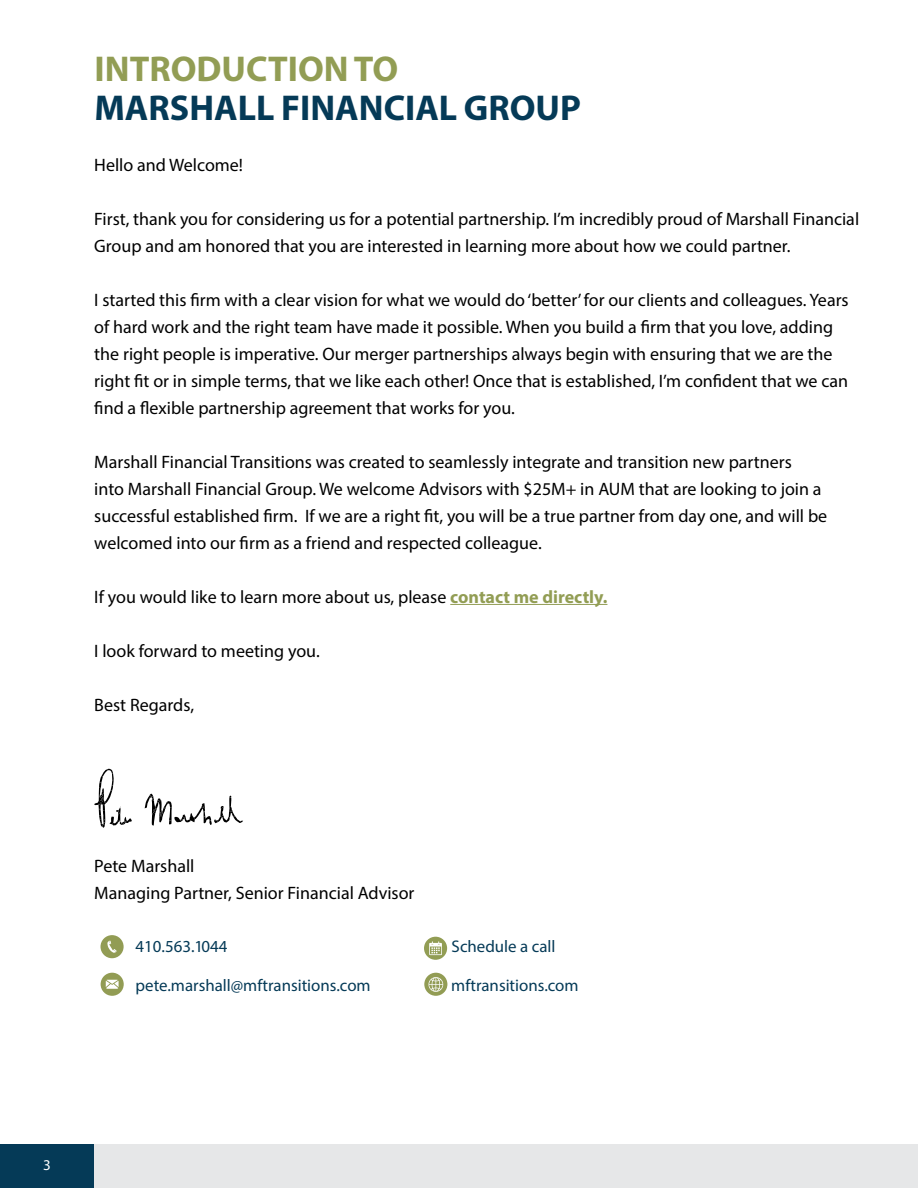
<style>
.page{position:relative;width:918px;height:1188px;background:#fff}
.page>*{position:absolute;margin:0;border:0;box-sizing:border-box;transform-origin:0 0}
.t1{font:700 36px "Myriad Pro";color:#053a57}
.t2{font:700 36px "Myriad Pro";color:#929d54}
.t3{font:18px/27px "Myriad Pro";color:#000}
.t4{font:16.95px "Myriad Pro";color:#053a57}
.t5{font:15px "Myriad Pro";color:#fff}
.s1{font-weight:700;color:#929d54}
</style>
<div class="page">
<div style="left:43px;top:1144px;width:875px;height:44px;background:#e6e7e8"></div>
<div style="left:0;top:1144px;width:94px;height:44px;background:#053a57"></div>
<hr style="left:450px;top:604px;width:157px;height:1px;background:#929d54">
<svg style="left:145px;top:794px;width:98px;height:32px"></svg>
<svg style="left:94px;top:769px;width:38px;height:59px"></svg>
<div style="left:101px;top:935px;width:23px;height:23px;background:#929c54;border-radius:50%"></div>
<svg style="left:107px;top:941px;width:10px;height:12px"></svg>
<div style="left:101px;top:973px;width:23px;height:23px;background:#929c54;border-radius:50%"></div>
<svg style="left:106px;top:980px;width:13px;height:9px"></svg>
<div style="left:424px;top:973px;width:23px;height:23px;background:#929c54;border-radius:50%"></div>
<svg style="left:429px;top:977px;width:14px;height:15px"></svg>
<div style="left:424px;top:937px;width:23px;height:23px;background:#929d54;border-radius:50%"></div>
<svg style="left:429px;top:941px;width:13px;height:14px"></svg>
<h1 class="t2" style="left:95px;top:45px;width:305px">INTRODUCTION TO</h1>
<h1 class="t1" style="left:95px;top:84px;width:488px">MARSHALL FINANCIAL GROUP</h1>
<p class="t3" style="left:94px;top:151px;width:150px">Hello and Welcome!</p>
<p class="t3" style="left:94px;top:205px;width:766px">First, thank you for considering us for a potential partnership. I’m incredibly proud of Marshall Financial<br>Group and am honored that you are interested in learning more about how we could partner.</p>
<p class="t3" style="left:94px;top:286px;width:756px">I started this firm with a clear vision for what we would do ‘better’ for our clients and colleagues. Years of hard work and the right team have made it possible. When you build a firm that you love, adding the right people is imperative. Our merger partnerships always begin with ensuring that we are the right fit or in simple terms, that we like each other! Once that is established, I’m confident that we can find a flexible partnership agreement that works for you.</p>
<p class="t3" style="left:94px;top:448px;width:735px">Marshall Financial Transitions was created to seamlessly integrate and transition new partners<br>into Marshall Financial Group. We welcome Advisors with $25M+ in AUM that are looking to join a successful established firm. If we are a right fit, you will be a true partner from day one, and will be welcomed into our firm as a friend and respected colleague.</p>
<p class="t3" style="left:94px;top:583px;width:515px">If you would like to learn more about us, please <span class="s1">contact me directly.</span></p>
<p class="t3" style="left:94px;top:637px;width:227px">I look forward to meeting you.</p>
<p class="t3" style="left:94px;top:691px;width:101px">Best Regards,</p>
<p class="t3" style="left:94px;top:852px;width:322px">Pete Marshall<br>Managing Partner, Senior Financial Advisor</p>
<p class="t4" style="left:136px;top:936px;width:93px">410.563.1044</p>
<p class="t4" style="left:136px;top:974px;width:237px">pete.marshall@mftransitions.com</p>
<p class="t4" style="left:452px;top:936px;width:105px">Schedule a call</p>
<p class="t4" style="left:451px;top:974px;width:129px">mftransitions.com</p>
<p class="t5" style="left:43px;top:1156px;width:9px">3</p>
</div>
